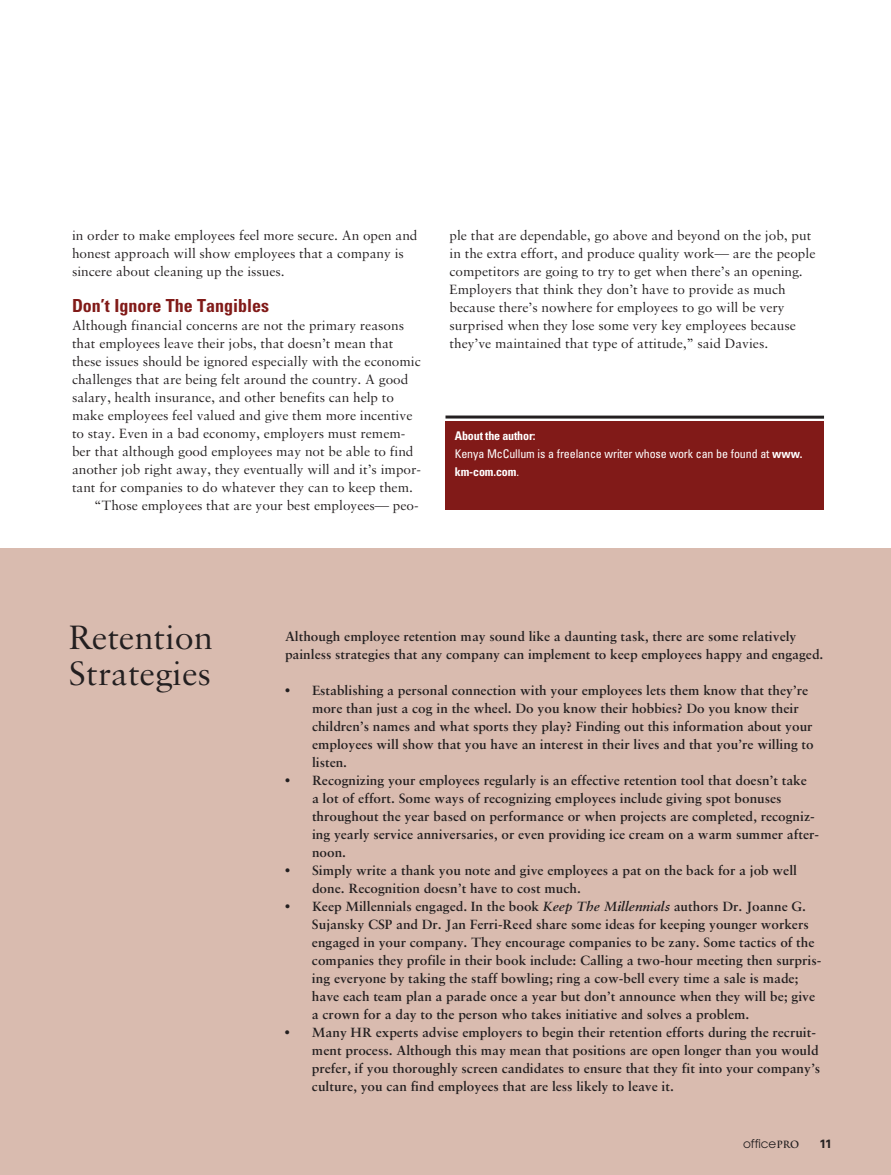
<style>
.page{position:relative;width:891px;height:1175px;background:#fff}
.page>*{position:absolute;margin:0;border:0;box-sizing:border-box;transform-origin:0 0}
.t1{font:36px/36px "Sabon";color:#231f20}
.t2{font:700 condensed 18px "Univers";color:#811a18}
.t3{font:600 14.25px/18px "Sabon";color:#231f20}
.t4{font:14.25px/18px "Sabon";color:#231f20}
.t5{font:condensed 12px/18px "Univers";letter-spacing:-.01em;color:#fff}
.t6{font:12px "Avant Garde";color:#231f20}
.t7{font:700 12px "Univers";color:#231f20}
.s1{font-weight:700}
.s2{font-style:italic}
.s3{font-family:"Trajan";font-weight:700;font-size:9.75px}
</style>
<div class="page">
<div style="left:0;top:548px;width:891px;height:626px;background:#d9bbaf"></div>
<div style="left:446px;top:421px;width:378px;height:89px;background:#811a18"></div>
<hr style="left:446px;top:415px;width:378px;height:3px;background:#231f20">
<p class="t4" style="left:72px;top:226px;width:347px">in order to make employees feel more secure. An open and honest approach will show employees that a company is sincere about cleaning up the issues.</p>
<p class="t2" style="left:72px;top:295px;width:199px">Don’t Ignore The Tangibles</p>
<p class="t4" style="left:72px;top:316px;width:334px">Although financial concerns are not the primary reasons</p>
<p class="t4" style="left:72px;top:334px;width:323px">that employees leave their jobs, that doesn’t mean that</p>
<p class="t4" style="left:72px;top:352px;width:350px">these issues should be ignored especially with the economic</p>
<p class="t4" style="left:72px;top:370px;width:338px">challenges that are being felt around the country. A good</p>
<p class="t4" style="left:72px;top:388px;width:324px">salary, health insurance, and other benefits can help to</p>
<p class="t4" style="left:72px;top:406px;width:342px">make employees feel valued and give them more incentive</p>
<p class="t4" style="left:72px;top:424px;width:335px">to stay. Even in a bad economy, employers must remem-</p>
<p class="t4" style="left:72px;top:442px;width:343px">ber that although good employees may not be able to find</p>
<p class="t4" style="left:72px;top:460px;width:351px">another job right away, they eventually will and it’s impor-</p>
<p class="t4" style="left:72px;top:478px;width:342px">tant for companies to do whatever they can to keep them.</p>
<p class="t4" style="left:95px;top:496px;width:326px">“Those employees that are your best employees— peo-</p>
<p class="t4" style="left:450px;top:226px;width:367px">ple that are dependable, go above and beyond on the job, put in the extra effort, and produce quality work— are the people competitors are going to try to get when there’s an opening.<br>Employers that think they don’t have to provide as much because there’s nowhere for employees to go will be very surprised when they lose some very key employees because they’ve maintained that type of attitude,” said Davies.</p>
<p class="t5" style="left:455px;top:427px;width:349px"><span class="s1">About the author:<br></span>Kenya McCullum is a freelance writer whose work can be found at <span class="s1">www. km-com.com</span>.</p>
<h1 class="t1" style="left:69px;top:618px;width:146px">Retention<br>Strategies</h1>
<p class="t3" style="left:285px;top:627px;width:540px">Although employee retention may sound like a daunting task, there are some relatively painless strategies that any company can implement to keep employees happy and engaged.</p>
<p class="t3" style="left:312px;top:681px;width:503px;text-indent:-27px">• Establishing a personal connection with your employees lets them know that they’re more than just a cog in the wheel. Do you know their hobbies? Do you know their children’s names and what sports they play? Finding out this information about your employees will show that you have an interest in their lives and that you’re willing to listen.</p>
<p class="t3" style="left:312px;top:771px;width:509px;text-indent:-27px">• Recognizing your employees regularly is an effective retention tool that doesn’t take<br>a lot of effort. Some ways of recognizing employees include giving spot bonuses throughout the year based on performance or when projects are completed, recogniz&shy;ing yearly service anniversaries, or even providing ice cream on a warm summer after&shy;noon.</p>
<p class="t3" style="left:312px;top:861px;width:487px;text-indent:-27px">• Simply write a thank you note and give employees a pat on the back for a job well done. Recognition doesn’t have to cost much.</p>
<p class="t3" style="left:312px;top:897px;width:511px;text-indent:-27px">• Keep Millennials engaged. In the book <span class="s2">Keep The Millennials</span> authors Dr. Joanne G.<br>Sujansky CSP and Dr. Jan Ferri-Reed share some ideas for keeping younger workers engaged in your company. They encourage companies to be zany. Some tactics of the companies they profile in their book include: Calling a two-hour meeting then surpris&shy;ing everyone by taking the staff bowling; ring a cow-bell every time a sale is made; have each team plan a parade once a year but don’t announce when they will be; give a crown for a day to the person who takes initiative and solves a problem.</p>
<p class="t3" style="left:312px;top:1023px;width:510px;text-indent:-27px">• Many HR experts advise employers to begin their retention efforts during the recruit&shy;ment process. Although this may mean that positions are open longer than you would prefer, if you thoroughly screen candidates to ensure that they fit into your company’s culture, you can find employees that are less likely to leave it.</p>
<p class="t6" style="left:743px;top:1136px;width:58px">office<span class="s3">PRO</span></p>
<p class="t7" style="left:820px;top:1136px;width:14px">11</p>
</div>
